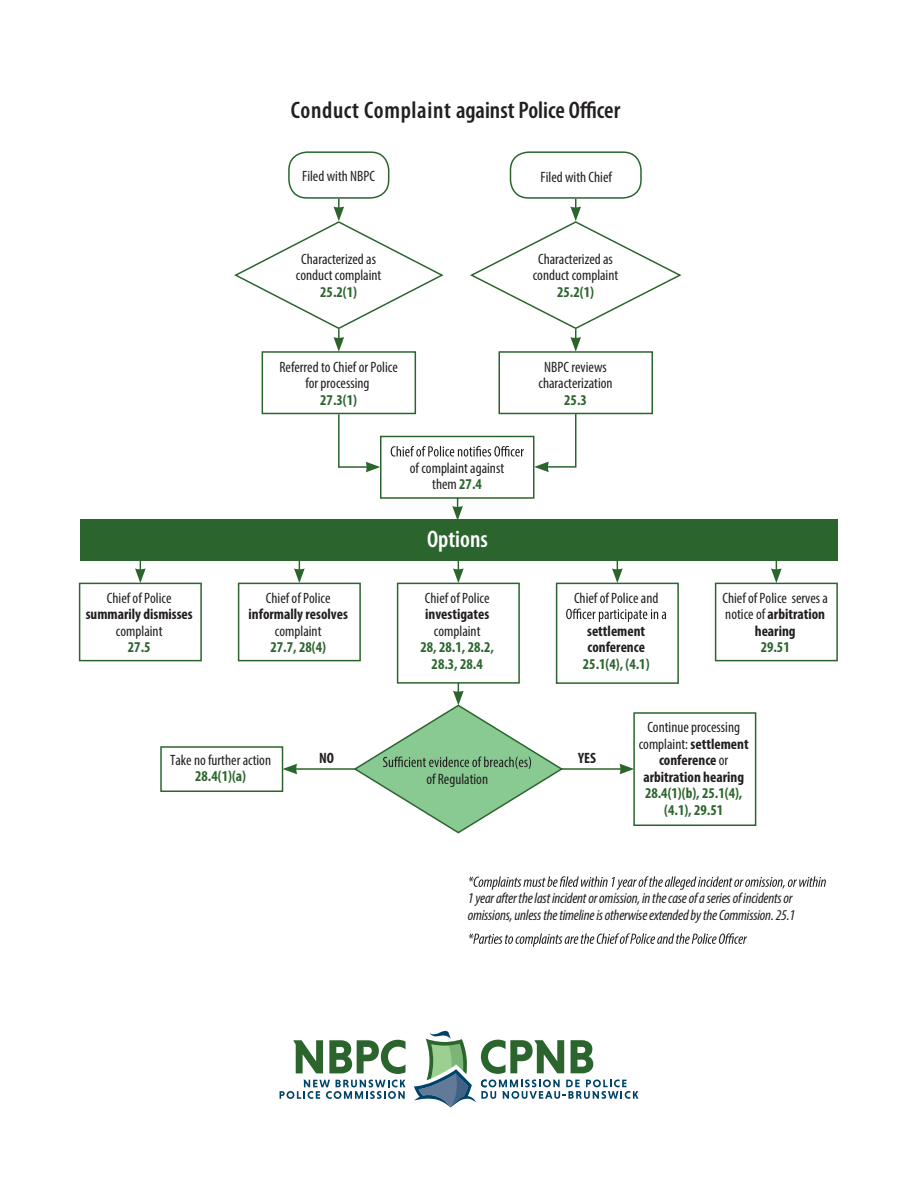
<style>
.page{position:relative;width:918px;height:1188px;background:#fff}
.page>*{position:absolute;margin:0;border:0;box-sizing:border-box;transform-origin:0 0}
.t1{font:600 condensed 24px "Myriad Pro";letter-spacing:.02em;color:#231f20}
.t2{font:600 condensed 24px "Myriad Pro";color:#fff}
.t3{font:condensed 15px/16.5px "Myriad Pro";color:#231f20;text-align:center}
.t4{font:700 condensed 15px/16.5px "Myriad Pro";color:#231f20;text-align:center}
.t5{font:italic condensed 15px/16.5px "Myriad Pro";letter-spacing:-.015em;color:#231f20}
.t6{font:700 condensed 15px/16.5px "Myriad Pro";color:#2b652d;text-align:center}
.s1{font-weight:700;color:#2b652d}
.s2{font-weight:700}
.s3{font-weight:400}
</style>
<div class="page">
<div style="left:81px;top:519px;width:757px;height:42px;background:#2b652d"></div>
<div style="left:288px;top:151px;width:101px;height:48px;border:2px solid #2b652d;border-radius:18px"></div>
<div style="left:510px;top:151px;width:132px;height:48px;border:2px solid #2b652d;border-radius:18px"></div>
<svg style="left:261px;top:221px;width:421px;height:194px"></svg>
<div style="left:498px;top:351px;width:155px;height:63px;border:2px solid #2b652d"></div>
<svg style="left:570px;top:329px;width:11px;height:23px"></svg>
<svg style="left:234px;top:199px;width:211px;height:153px"></svg>
<svg style="left:570px;top:199px;width:11px;height:22px"></svg>
<svg style="left:469px;top:876px;width:357px;height:14px"></svg>
<svg style="left:469px;top:933px;width:278px;height:14px"></svg>
<div style="left:79px;top:583px;width:123px;height:78px;border:2px solid #2b652d"></div>
<svg style="left:135px;top:561px;width:11px;height:22px"></svg>
<svg style="left:160px;top:561px;width:678px;height:273px"></svg>
<svg style="left:337px;top:412px;width:240px;height:107px"></svg>
<svg style="left:293px;top:1040px;width:30px;height:33px"></svg>
<svg style="left:329px;top:1040px;width:77px;height:34px"></svg>
<svg style="left:280px;top:1080px;width:126px;height:19px"></svg>
<svg style="left:414px;top:1030px;width:224px;height:78px"></svg>
<h1 class="t1" style="left:291px;top:96px;width:331px">Conduct Complaint against Police Officer</h1>
<p class="t3" style="left:107px;top:589px;width:66px">Chief of Police</p>
<p class="t4" style="left:86px;top:605px;width:109px">summarily dismisses</p>
<p class="t3" style="left:116px;top:622px;width:48px">complaint</p>
<p class="t6" style="left:128px;top:638px;width:24px">27.5</p>
<p class="t3" style="left:302px;top:168px;width:74px">Filed with NBPC</p>
<p class="t3" style="left:296px;top:250px;width:87px">Characterized as conduct complaint</p>
<p class="t6" style="left:320px;top:283px;width:38px">25.2(1)</p>
<p class="t3" style="left:279px;top:359px;width:120px">Referred to Chief or Police for processing</p>
<p class="t6" style="left:320px;top:391px;width:38px">27.3(1)</p>
<p class="t3" style="left:266px;top:589px;width:66px">Chief of Police</p>
<p class="t4" style="left:249px;top:605px;width:101px">informally resolves</p>
<p class="t3" style="left:275px;top:622px;width:48px">complaint</p>
<p class="t6" style="left:270px;top:638px;width:57px">27.7, 28(4)</p>
<p class="t3" style="left:410px;top:460px;width:96px">of complaint against them <span class="s1">27.4</span></p>
<h1 class="t2" style="left:427px;top:526px;width:62px">Options</h1>
<p class="t3" style="left:425px;top:589px;width:66px">Chief of Police</p>
<p class="t4" style="left:425px;top:605px;width:66px">investigates</p>
<p class="t3" style="left:434px;top:622px;width:48px">complaint</p>
<p class="t6" style="left:421px;top:638px;width:75px">28, 28.1, 28.2,<br>28.3, 28.4</p>
<p class="t3" style="left:541px;top:169px;width:73px">Filed with Chief</p>
<p class="t3" style="left:533px;top:250px;width:87px">Characterized as conduct complaint</p>
<p class="t6" style="left:557px;top:283px;width:38px">25.2(1)</p>
<p class="t3" style="left:539px;top:359px;width:76px">NBPC reviews characterization</p>
<p class="t6" style="left:564px;top:391px;width:24px">25.3</p>
<p class="t3" style="left:574px;top:589px;width:86px">Chief of Police and</p>
<p class="t4" style="left:587px;top:622px;width:60px;text-align:left">settlement conference</p>
<p class="t6" style="left:583px;top:655px;width:68px">25.1(4), (4.1)</p>
<p class="t3" style="left:722px;top:589px;width:107px">Chief of Police serves a notice of <span class="s2">arbitration hearing</span></p>
<p class="t6" style="left:761px;top:638px;width:31px">29.51</p>
<p class="t3" style="left:170px;top:751px;width:102px">Take no further action</p>
<p class="t6" style="left:195px;top:768px;width:52px">28.4(1)(a)</p>
<p class="t4" style="left:319px;top:749px;width:16px">NO</p>
<p class="t4" style="left:578px;top:749px;width:19px">YES</p>
<p class="t3" style="left:426px;top:770px;width:63px">of Regulation</p>
<p class="t4" style="left:639px;top:719px;width:111px"><span class="s3">Continue processing complaint:</span> settlement conference <span class="s3">or </span>arbitration hearing</p>
<p class="t6" style="left:645px;top:785px;width:99px">28.4(1)(b), 25.1(4), (4.1), 29.51</p>
<p class="t5" style="left:468px;top:890px;width:329px">1 year after the last incident or omission, in the case of a series of incidents or omissions, unless the timeline is otherwiseextended by the Commission. 25.1</p>
</div>
